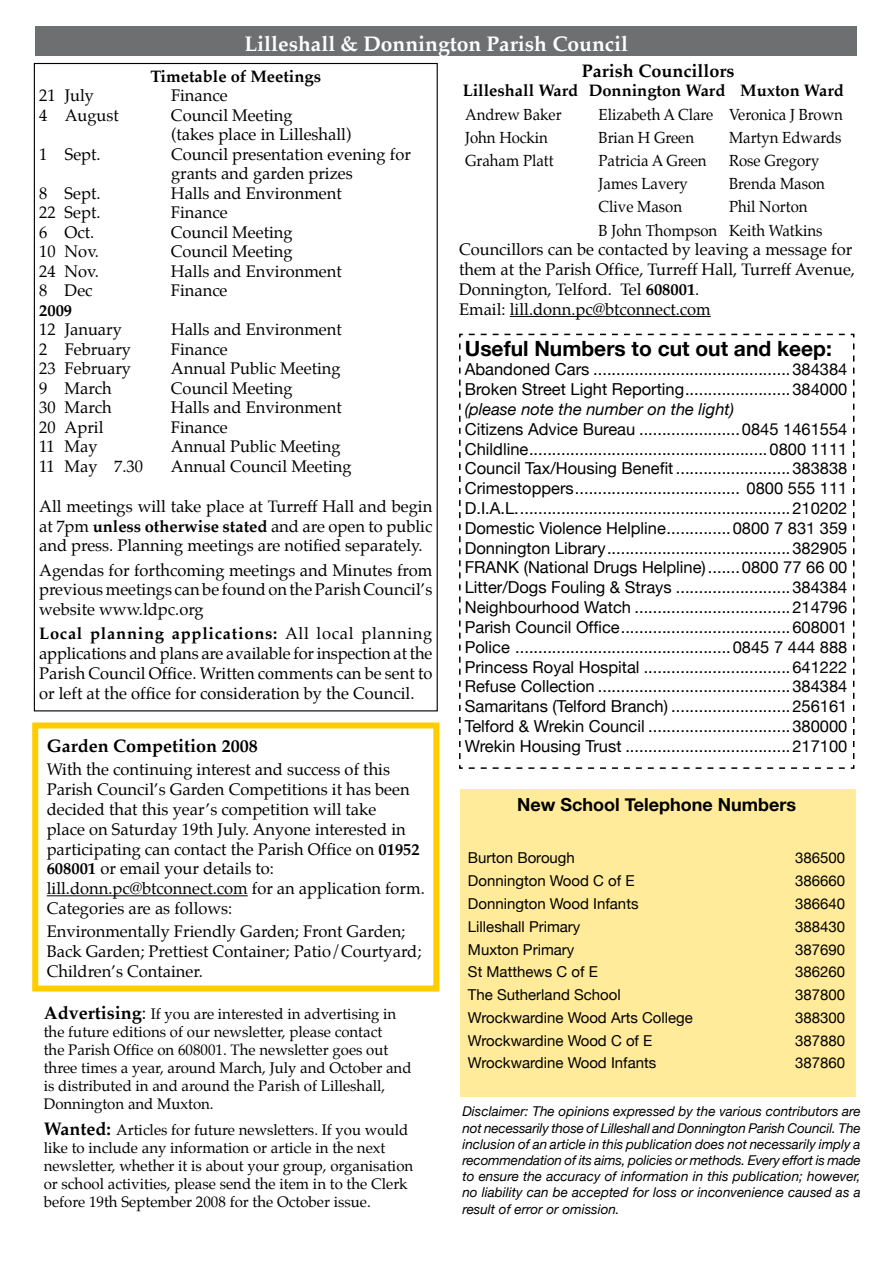
<style>
.page{position:relative;width:893px;height:1263px;background:#fff}
.page>*{position:absolute;margin:0;border:0;box-sizing:border-box;transform-origin:0 0}
.t1{font:700 21px "Palatino";color:#fff}
.t2{font:700 21px "Helvetica Neue";color:#000}
.t3{font:700 18px "Palatino";color:#000}
.t4{font:700 18px "Helvetica Neue";color:#000}
.t5{font:16.5px/19.8px "Palatino";color:#000}
.t6{font:16.5px/19.8px "Helvetica Neue";color:#000}
.t7{font:700 16.5px "Palatino";color:#000}
.t8{font:italic 16.5px "Helvetica Neue";color:#000}
.t9{font:15.75px/23.1px "Palatino";color:#000;scale:.95 1}
.t10{font:15px/18px "Palatino";color:#000}
.t11{font:15px "Helvetica Neue";color:#000}
.t12{font:italic 13.5px/16.2px "Helvetica Neue";color:#000;text-align:justify}
.s1{font-weight:700}
.s2{font-weight:700;font-size:18px}
.s3{font-size:18px}
</style>
<div class="page">
<div style="left:36px;top:26px;width:821px;height:30px;background:#6d6f71"></div>
<hr style="left:510px;top:316px;width:201px;height:1px;background:#000">
<svg style="left:459px;top:333px;width:396px;height:436px"></svg>
<div style="left:460px;top:789px;width:395px;height:307px;background:#ffeb99"></div>
<hr style="left:47px;top:895px;width:201px;height:1px;background:#000">
<div style="left:32px;top:722px;width:407px;height:269px;border:6px solid #fc0"></div>
<p class="t1" style="left:244px;top:31px;width:385px">Lilleshall &amp; Donnington Parish Council</p>
<p class="t3" style="left:582px;top:59px;width:154px">Parish Councillors</p>
<p class="t7" style="left:463px;top:81px;width:383px">Lilleshall Ward Donnington Ward Muxton Ward</p>
<p class="t9" style="left:465px;top:104px;width:103px">Andrew Baker</p>
<p class="t9" style="left:599px;top:104px;width:259px">Elizabeth A Clare Veronica J Brown</p>
<p class="t9" style="left:465px;top:127px;width:89px">John Hockin</p>
<p class="t9" style="left:599px;top:127px;width:102px">Brian H Green</p>
<p class="t9" style="left:729px;top:127px;width:120px">Martyn Edwards</p>
<p class="t9" style="left:465px;top:150px;width:95px">Graham Platt</p>
<p class="t9" style="left:599px;top:150px;width:115px">Patricia A Green</p>
<p class="t9" style="left:729px;top:150px;width:97px">Rose Gregory</p>
<p class="t9" style="left:599px;top:174px;width:96px">James Lavery</p>
<p class="t9" style="left:729px;top:174px;width:102px">Brenda Mason</p>
<p class="t9" style="left:599px;top:197px;width:89px">Clive Mason</p>
<p class="t7" style="left:151px;top:66px;width:172px">Timetable of Meetings</p>
<p class="t5" style="left:39px;top:87px;width:56px">21 July</p>
<p class="t5" style="left:171px;top:87px;width:58px">Finance</p>
<p class="t5" style="left:39px;top:107px;width:81px">4 August</p>
<p class="t5" style="left:171px;top:107px;width:182px">Council Meeting<br>(takes place in Lilleshall)</p>
<p class="t5" style="left:39px;top:146px;width:63px">1 Sept.</p>
<p class="t5" style="left:171px;top:146px;width:241px">Council presentation evening for grants and garden prizes</p>
<p class="t5" style="left:39px;top:185px;width:63px">8 Sept.</p>
<p class="t5" style="left:171px;top:185px;width:172px">Halls and Environment</p>
<p class="t5" style="left:39px;top:204px;width:63px">22 Sept.</p>
<p class="t5" style="left:171px;top:204px;width:58px">Finance</p>
<p class="t5" style="left:39px;top:224px;width:57px">6 Oct.</p>
<p class="t5" style="left:171px;top:224px;width:123px">Council Meeting</p>
<p class="t5" style="left:39px;top:243px;width:61px">10 Nov.</p>
<p class="t5" style="left:171px;top:243px;width:123px">Council Meeting</p>
<p class="t5" style="left:39px;top:263px;width:61px">24 Nov.</p>
<p class="t5" style="left:171px;top:263px;width:172px">Halls and Environment</p>
<p class="t5" style="left:39px;top:282px;width:55px">8 Dec</p>
<p class="t5" style="left:171px;top:282px;width:58px">Finance</p>
<p class="t7" style="left:39px;top:300px;width:35px">2009</p>
<p class="t5" style="left:39px;top:321px;width:84px">12 January</p>
<p class="t5" style="left:171px;top:321px;width:172px">Halls and Environment</p>
<p class="t5" style="left:39px;top:341px;width:93px">2 February</p>
<p class="t5" style="left:171px;top:341px;width:58px">Finance</p>
<p class="t5" style="left:39px;top:360px;width:93px">23 February</p>
<p class="t5" style="left:171px;top:360px;width:171px">Annual Public Meeting</p>
<p class="t5" style="left:39px;top:380px;width:74px">9 March</p>
<p class="t5" style="left:171px;top:380px;width:123px">Council Meeting</p>
<p class="t5" style="left:39px;top:399px;width:74px">30 March</p>
<p class="t5" style="left:171px;top:399px;width:172px">Halls and Environment</p>
<p class="t5" style="left:39px;top:419px;width:66px">20 April</p>
<p class="t5" style="left:171px;top:419px;width:58px">Finance</p>
<p class="t5" style="left:39px;top:438px;width:60px">11 May</p>
<p class="t5" style="left:171px;top:438px;width:171px">Annual Public Meeting</p>
<p class="t5" style="left:39px;top:458px;width:105px">11 May 7.30</p>
<p class="t5" style="left:171px;top:458px;width:182px">Annual Council Meeting</p>
<p class="t5" style="left:39px;top:498px;width:395px;text-align:justify">All meetings will take place at Turreff Hall and begin at 7pm <span class="s1">unless otherwise stated</span> and are open to public and press. Planning meetings are notified separately.</p>
<p class="t5" style="left:39px;top:561px;width:395px;text-align:justify">Agendas for forthcoming meetings and Minutes from previous meetings can be found on the Parish Council’s website www.ldpc.org</p>
<p class="t5" style="left:39px;top:625px;width:395px;text-align:justify"><span class="s1">Local planning applications:</span> All local planning applications and plans are available for inspection at the Parish Council Office. Written comments can be sent to or left at the office for consideration by the Council.</p>
<p class="t9" style="left:599px;top:197px;width:237px;text-indent:131px">Phil Norton<br>B John Thompson Keith Watkins</p>
<p class="t5" style="left:459px;top:241px;width:397px">Councillors can be contacted by leaving a message for them at the Parish Office, Turreff Hall, Turreff Avenue, Donnington, Telford. Tel <span class="s1">608001</span>.<br>Email: lill.donn.pc@btconnect.com</p>
<p class="t2" style="left:465px;top:335px;width:369px">Useful Numbers to cut out and keep:</p>
<p class="t6" style="left:465px;top:359px;width:384px">Abandoned Cars ...........................................384384<br>Broken Street Light Reporting.......................384000</p>
<p class="t8" style="left:465px;top:399px;width:271px">(please note the number on the light)</p>
<p class="t6" style="left:465px;top:419px;width:384px;text-align:justify">Citizens Advice Bureau ......................0845 1461554<br>Childline....................................................0800 1111<br>Council Tax/Housing Benefit.........................383838<br>Crimestoppers.................................... 0800 555 111<br>D.I.A.L............................................................210202<br>Domestic Violence Helpline..............0800 7 831 359<br>Donnington Library........................................382905<br>FRANK (National Drugs Helpline).......0800 77 66 00<br>Litter/Dogs Fouling &amp; Strays .........................384384<br>Neighbourhood Watch ..................................214796<br>Parish Council Office.....................................608001<br>Police ...............................................0845 7 444 888<br>Princess Royal Hospital ................................641222<br>Refuse Collection ..........................................384384<br>Samaritans (Telford Branch) ..........................256161<br>Telford &amp; Wrekin Council ...............................380000<br>Wrekin Housing Trust ....................................217100</p>
<p class="t3" style="left:47px;top:735px;width:212px">Garden Competition 2008</p>
<p class="t5" style="left:47px;top:761px;width:380px">With the continuing interest and success of this Parish Council’s Garden Competitions it has been decided that this year’s competition will take<br>place on Saturday 19th July. Anyone interested in participating can contact the Parish Office on <span class="s1">01952<br>608001</span> or email your details to: lill.donn.pc@btconnect.com for an application form.<br>Categories are as follows:</p>
<p class="t5" style="left:47px;top:923px;width:376px">Environmentally Friendly Garden; Front Garden;<br>Back Garden; Prettiest Container; Patio/Courtyard;<br>Children’s Container.</p>
<p class="t4" style="left:517px;top:793px;width:280px">New School Telephone Numbers</p>
<p class="t11" style="left:468px;top:849px;width:108px">Burton Borough</p>
<p class="t11" style="left:795px;top:849px;width:52px">386500</p>
<p class="t11" style="left:468px;top:872px;width:168px">Donnington Wood C of E</p>
<p class="t11" style="left:795px;top:872px;width:52px">386660</p>
<p class="t11" style="left:468px;top:895px;width:172px">Donnington Wood Infants</p>
<p class="t11" style="left:795px;top:895px;width:52px">386640</p>
<p class="t11" style="left:468px;top:917px;width:114px">Lilleshall Primary</p>
<p class="t11" style="left:795px;top:917px;width:52px">388430</p>
<p class="t11" style="left:468px;top:940px;width:108px">Muxton Primary</p>
<p class="t11" style="left:795px;top:940px;width:52px">387690</p>
<p class="t11" style="left:468px;top:963px;width:132px">St Matthews C of E</p>
<p class="t11" style="left:795px;top:963px;width:52px">386260</p>
<p class="t11" style="left:468px;top:986px;width:154px">The Sutherland School</p>
<p class="t11" style="left:795px;top:986px;width:52px">387800</p>
<p class="t11" style="left:468px;top:1009px;width:226px">Wrockwardine Wood Arts College</p>
<p class="t11" style="left:795px;top:1009px;width:52px">388300</p>
<p class="t11" style="left:468px;top:1031px;width:186px">Wrockwardine Wood C of E</p>
<p class="t11" style="left:795px;top:1031px;width:52px">387880</p>
<p class="t11" style="left:468px;top:1054px;width:190px">Wrockwardine Wood Infants</p>
<p class="t11" style="left:795px;top:1054px;width:52px">387860</p>
<p class="t10" style="left:44px;top:1006px;width:369px"><span class="s2">Advertising</span><span class="s3">:</span> If you are interested in advertising in the future editions of our newsletter, please contact<br>the Parish Office on 608001. The newsletter goes out three times a year, around March, July and October and is distributed in and around the Parish of Lilleshall, Donnington and Muxton.</p>
<p class="t10" style="left:44px;top:1122px;width:371px"><span class="s2">Wanted:</span> Articles for future newsletters. If you would like to include any information or article in the next newsletter, whether it is about your group, organisation or school activities, please send the item in to the Clerk before 19th September 2008 for the October issue.</p>
<p class="t12" style="left:462px;top:1103px;width:400px">Disclaimer: The opinions expressed by the various contributors are not necessarily those of Lilleshall and Donnington Parish Council. The inclusion of an article in this publication does not necessarily imply a recommendation of its aims, policies or methods. Every effort is made to ensure the accuracy of information in this publication; however, no liability can be accepted for loss or inconvenience caused as a result of error or omission.</p>
</div>
